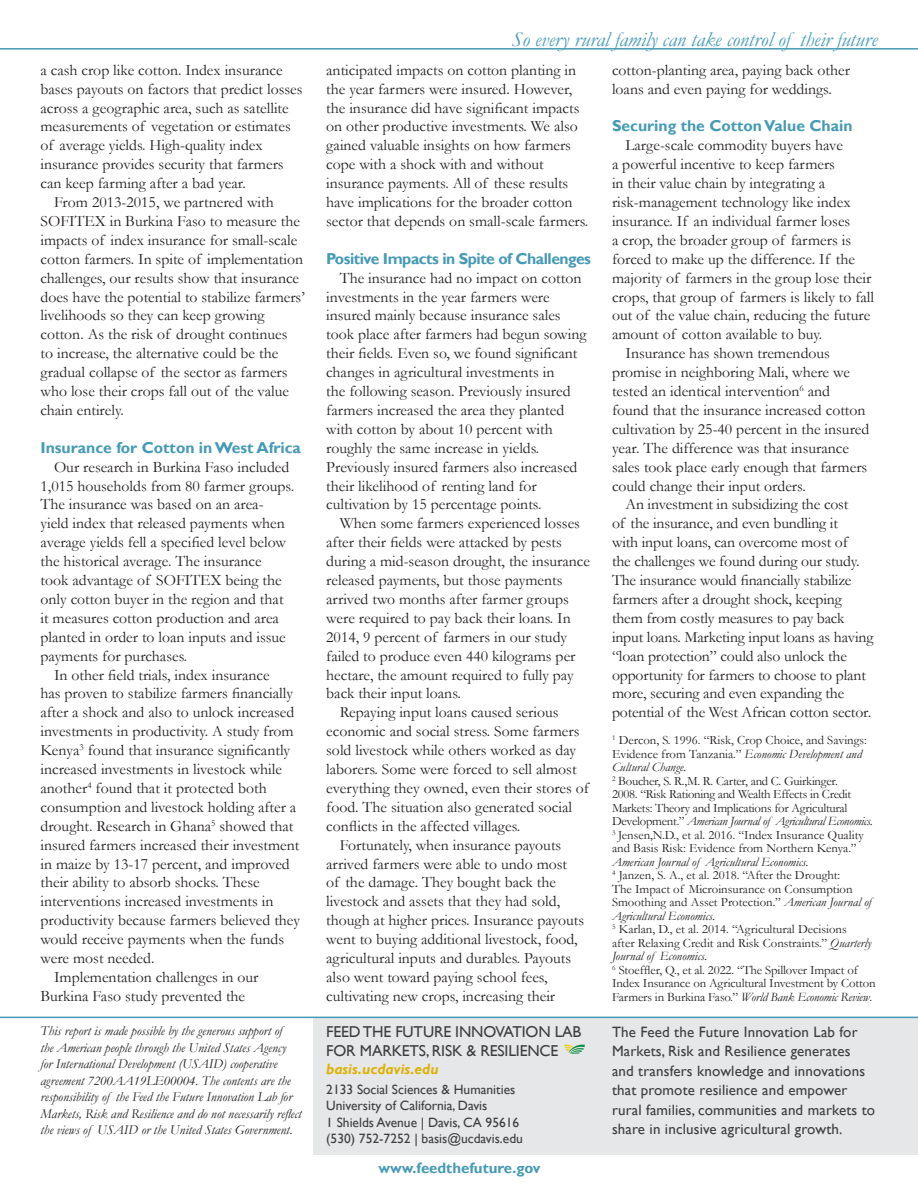
<style>
.page{position:relative;width:918px;height:1188px;background:#fff}
.page>*{position:absolute;margin:0;border:0;box-sizing:border-box;transform-origin:0 0}
.t1{font:italic 21px "Garamond";color:#459ab5}
.t2{font:15.75px/18.9px "Garamond";color:#231f20}
.t3{font:700 15.75px "Gill Sans";color:#459ab5}
.t4{font:15.75px "Gill Sans";letter-spacing:-.01em;color:#3e3e3f}
.t5{font:700 15.75px "Gill Sans";letter-spacing:-.03em;color:#459ab5}
.t6{font:15px/19.5px "Gill Sans";letter-spacing:.01em;color:#3e3e3f}
.t7{font:700 15px "Gill Sans";color:#459ab5}
.t8{font:italic 700 15px "Gill Sans";color:#ddb207}
.t9{font:italic 13.5px/16.5px "Garamond";color:#231f20}
.t10{font:13.5px "Gill Sans";color:#3e3e3f}
.t11{font:12.75px/13.5px "Garamond";color:#231f20}
.t12{font:12.75px/13.5px "Garamond";letter-spacing:-.02em;color:#231f20}
.s1{font-style:italic}
</style>
<div class="page">
<div style="left:314px;top:1017px;width:604px;height:138px;background:#e6e7e9"></div>
<svg style="left:564px;top:1045px;width:21px;height:9px"></svg>
<hr style="left:0;top:1017px;width:918px;height:1px;background:#459ab5">
<hr style="left:0;top:48px;width:918px;height:2px;background:#459ab5">
<p class="t2" style="left:40px;top:60px;width:264px">a cash crop like cotton. Index insurance bases payouts on factors that predict losses across a geographic area, such as satellite measurements of vegetation or estimates of average yields. High-quality index insurance provides security that farmers can keep farming after a bad year.</p>
<p class="t2" style="left:40px;top:192px;width:266px;text-indent:14px">From 2013-2015, we partnered with SOFITEX in Burkina Faso to measure the impacts of index insurance for small-scale cotton farmers. In spite of implementation challenges, our results show that insurance does have the potential to stabilize farmers’ livelihoods so they can keep growing cotton. As the risk of drought continues<br>to increase, the alternative could be the gradual collapse of the sector as farmers who lose their crops fall out of the value chain entirely.</p>
<p class="t3" style="left:40px;top:438px;width:262px">Insurance for Cotton in West Africa</p>
<p class="t2" style="left:40px;top:457px;width:255px;text-indent:14px">Our research in Burkina Faso included 1,015 households from 80 farmer groups.<br>The insurance was based on an area&shy;yield index that released payments when average yields fell a specified level below the historical average. The insurance<br>took advantage of SOFITEX being the only cotton buyer in the region and that it measures cotton production and area planted in order to loan inputs and issue payments for purchases.</p>
<p class="t2" style="left:40px;top:665px;width:261px;text-indent:14px">In other field trials, index insurance<br>has proven to stabilize farmers financially after a shock and also to unlock increased investments in productivity. A study from Kenya<sup>3</sup> found that insurance significantly increased investments in livestock while another<sup>4</sup> found that it protected both consumption and livestock holding after a drought. Research in Ghana<sup>5</sup> showed that insured farmers increased their investment in maize by 13-17 percent, and improved their ability to absorb shocks. These interventions increased investments in productivity because farmers believed they would receive payments when the funds were most needed.</p>
<p class="t2" style="left:40px;top:967px;width:220px;text-indent:14px">Implementation challenges in our<br>Burkina Faso study prevented the</p>
<p class="t9" style="left:40px;top:1022px;width:263px">This report is made possible by the generous support of<br>the American people through the United States Agency<br>for International Development (USAID) cooperative agreement 7200AA19LE00004. The contents are the responsibility of the Feed the Future Innovation Lab for Markets, Risk and Resilience and do not necessarily reflect the views of USAID or the United States Government.</p>
<p class="t1" style="left:512px;top:25px;width:367px">So every rural family can take control of their future</p>
<p class="t2" style="left:326px;top:60px;width:264px">anticipated impacts on cotton planting in the year farmers were insured. However, the insurance did have significant impacts on other productive investments. We also gained valuable insights on how farmers cope with a shock with and without insurance payments. All of these results have implications for the broader cotton sector that depends on small-scale farmers.</p>
<p class="t5" style="left:326px;top:249px;width:266px">Positive Impacts in Spite of Challenges</p>
<p class="t2" style="left:326px;top:268px;width:262px;text-indent:14px">The insurance had no impact on cotton investments in the year farmers were insured mainly because insurance sales took place after farmers had begun sowing their fields. Even so, we found significant changes in agricultural investments in<br>the following season. Previously insured farmers increased the area they planted with cotton by about 10 percent with roughly the same increase in yields.<br>Previously insured farmers also increased their likelihood of renting land for cultivation by 15 percentage points.</p>
<p class="t2" style="left:326px;top:514px;width:265px;text-indent:14px">When some farmers experienced losses after their fields were attacked by pests during a mid-season drought, the insurance released payments, but those payments arrived two months after farmer groups were required to pay back their loans. In 2014, 9 percent of farmers in our study failed to produce even 440 kilograms per hectare, the amount required to fully pay back their input loans.</p>
<p class="t2" style="left:326px;top:703px;width:264px;text-indent:14px">Repaying input loans caused serious economic and social stress. Some farmers sold livestock while others worked as day laborers. Some were forced to sell almost everything they owned, even their stores of food. The situation also generated social conflicts in the affected villages.</p>
<p class="t2" style="left:326px;top:835px;width:259px;text-indent:14px">Fortunately, when insurance payouts arrived farmers were able to undo most of the damage. They bought back the livestock and assets that they had sold, though at higher prices. Insurance payouts went to buying additional livestock, food, agricultural inputs and durables. Payouts also went toward paying school fees, cultivating new crops, increasing their</p>
<p class="t4" style="left:326px;top:1023px;width:257px">FEED THE FUTURE INNOVATION LAB</p>
<p class="t4" style="left:326px;top:1042px;width:234px">FOR MARKETS, RISK &amp; RESILIENCE</p>
<p class="t8" style="left:326px;top:1060px;width:114px">basis.ucdavis.edu</p>
<p class="t10" style="left:326px;top:1081px;width:191px">2133 Social Sciences &amp; Humanities</p>
<p class="t10" style="left:326px;top:1098px;width:163px">University of California, Davis</p>
<p class="t10" style="left:326px;top:1114px;width:195px">1 Shields Avenue | Davis, CA 95616</p>
<p class="t10" style="left:326px;top:1131px;width:198px">(530) 752-7252 | basis@ucdavis.edu</p>
<p class="t7" style="left:378px;top:1159px;width:164px">www.feedthefuture.gov</p>
<p class="t2" style="left:612px;top:60px;width:240px">cotton-planting area, paying back other loans and even paying for weddings.</p>
<p class="t3" style="left:612px;top:117px;width:242px">Securing the Cotton Value Chain</p>
<p class="t2" style="left:612px;top:136px;width:264px;text-indent:14px">Large-scale commodity buyers have<br>a powerful incentive to keep farmers<br>in their value chain by integrating a risk-management technology like index insurance. If an individual farmer loses<br>a crop, the broader group of farmers is forced to make up the difference. If the majority of farmers in the group lose their crops, that group of farmers is likely to fall out of the value chain, reducing the future amount of cotton available to buy.</p>
<p class="t2" style="left:612px;top:344px;width:259px;text-indent:14px">Insurance has shown tremendous promise in neighboring Mali, where we tested an identical intervention<sup>6</sup> and found that the insurance increased cotton cultivation by 25-40 percent in the insured year. The difference was that insurance sales took place early enough that farmers could change their input orders.</p>
<p class="t2" style="left:612px;top:495px;width:263px;text-indent:14px">An investment in subsidizing the cost<br>of the insurance, and even bundling it<br>with input loans, can overcome most of<br>the challenges we found during our study.<br>The insurance would financially stabilize farmers after a drought shock, keeping them from costly measures to pay back input loans. Marketing input loans as having “loan protection” could also unlock the opportunity for farmers to choose to plant more, securing and even expanding the potential of the West African cotton sector.</p>
<p class="t11" style="left:612px;top:733px;width:256px"><sup>1</sup> Dercon, S. 1996. “Risk, Crop Choice, and Savings:<br>Evidence from Tanzania.” <span class="s1">Economic Development and<br>Cultural Change.</span></p>
<p class="t12" style="left:612px;top:774px;width:263px"><sup>2</sup> Boucher, S. R.,M. R. Carter, and C. Guirkinger.<br>2008. “Risk Rationing and Wealth Effects in Credit Markets: Theory and Implications for Agricultural Development.” <span class="s1">American Journal of Agricultural Economics.</span></p>
<p class="t11" style="left:612px;top:828px;width:253px"><sup>3</sup> Jensen,N.D., et al. 2016. “Index Insurance Quality and Basis Risk: Evidence from Northern Kenya.”<br><span class="s1">American Journal of Agricultural Economics.</span></p>
<p class="t11" style="left:612px;top:868px;width:261px"><sup>4</sup> Janzen, S. A., et al. 2018. “After the Drought:<br>The Impact of Microinsurance on Consumption Smoothing and Asset Protection.” <span class="s1">American Journal of Agricultural Economics.</span></p>
<p class="t11" style="left:612px;top:922px;width:261px"><sup>5</sup> Karlan, D., et al. 2014. “Agricultural Decisions after Relaxing Credit and Risk Constraints.” <span class="s1">Quarterly<br>Journal of Economics.</span></p>
<p class="t11" style="left:612px;top:963px;width:265px"><sup>6</sup> Stoeffler, Q., et al. 2022. “The Spillover Impact of<br>Index Insurance on Agricultural Investment by Cotton<br>Farmers in Burkina Faso.” <span class="s1">World Bank Economic Review</span>.</p>
<p class="t6" style="left:612px;top:1022px;width:265px">The Feed the Future Innovation Lab for Markets, Risk and Resilience generates and transfers knowledge and innovations that promote resilience and empower rural families, communities and markets to share in inclusive agricultural growth.</p>
</div>
